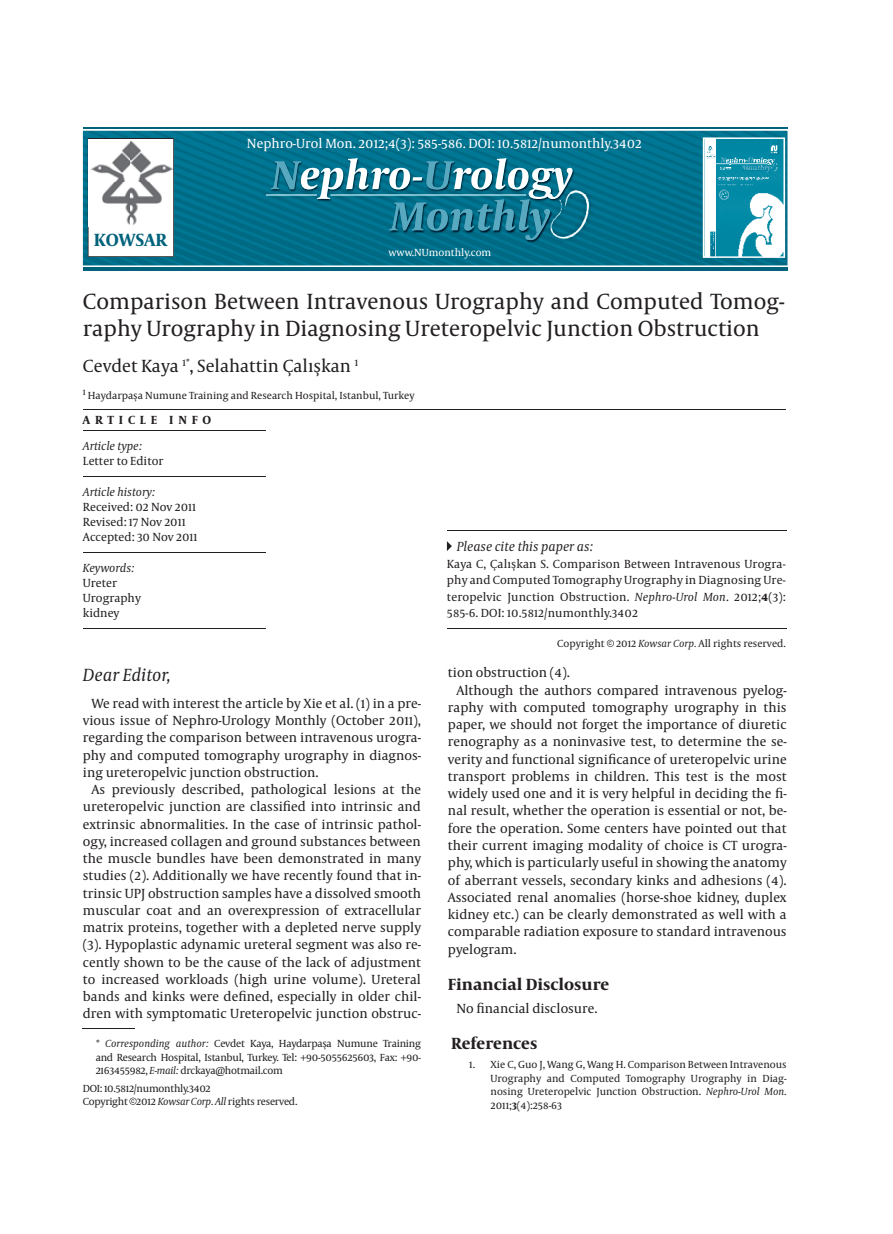
<style>
.page{position:relative;width:893px;height:1234px;background:#fff}
.page>*{position:absolute;margin:0;border:0;box-sizing:border-box;transform-origin:0 0}
.t1{font:22.5px/27px "Capitolium News";color:#231f20}
.t2{font:18px "Capitolium News";color:#231f20}
.t3{font:italic 18px "Capitolium News";color:#231f20}
.t4{font:700 18px "Capitolium News";color:#00627b}
.t5{font:700 16.5px "Capitolium News";color:#231f20}
.t6{font:13.5px/17.2px "Capitolium News";color:#231f20;text-align:justify}
.t7{font:13.5px "Capitolium News";color:#fff}
.t8{font:italic 13.5px "Capitolium News";color:#231f20}
.t9{font:12px/15px "Capitolium News";color:#231f20}
.t10{font:italic 12px "Capitolium News";color:#231f20}
.t11{font:700 12px "Capitolium News";letter-spacing:.4em;color:#231f20}
.t12{font:10.5px/13.5px "Capitolium News";color:#231f20;text-align:justify}
.t13{font:10.5px/12.6px "Capitolium News";letter-spacing:-.025em;color:#231f20}
.t14{font:10.5px "Capitolium News";color:#fff}
.s1{font-style:italic}
.s2{font-weight:700}
</style>
<div class="page">
<img style="left:83px;top:131px;width:704px;height:134px">
<svg style="left:88px;top:138px;width:86px;height:119px"></svg>
<img style="left:89px;top:138px;width:84px;height:88px">
<hr style="left:83px;top:267px;width:704px;height:4px;background:#00627b">
<hr style="left:83px;top:128px;width:704px;height:1px;background:#00627b">
<svg style="left:703px;top:137px;width:82px;height:121px"></svg>
<hr style="left:83px;top:409px;width:703px;height:1px;background:#231f20">
<hr style="left:83px;top:551px;width:183px;height:1px;background:#231f20">
<hr style="left:83px;top:627px;width:183px;height:1px;background:#231f20">
<hr style="left:83px;top:475px;width:183px;height:1px;background:#231f20">
<hr style="left:83px;top:429px;width:183px;height:1px;background:#231f20">
<svg style="left:447px;top:541px;width:5px;height:10px"></svg>
<hr style="left:447px;top:627px;width:340px;height:1px;background:#231f20">
<hr style="left:447px;top:530px;width:339px;height:1px;background:#231f20">
<svg style="left:607px;top:639px;width:7px;height:7px"></svg>
<svg style="left:129px;top:1097px;width:8px;height:7px"></svg>
<hr style="left:83px;top:1027px;width:52px;height:1px;background:#231f20">
<p class="t7" style="left:247px;top:136px;width:396px">Nephro-Urol Mon. 2012;4(3): 585-586. DoI: 10.5812/numonthly.3402</p>
<h2 class="t4" style="left:94px;top:230px;width:75px">KOWSAR</h2>
<p class="t14" style="left:389px;top:247px;width:104px">www.NUmonthly.com</p>
<h1 class="t1" style="left:83px;top:288px;width:703px">Comparison Between Intravenous Urography and Computed Tomog&shy;raphy Urography in Diagnosing Ureteropelvic Junction obstruction</h1>
<h2 class="t2" style="left:83px;top:356px;width:277px">Cevdet Kaya <sup>1*</sup>, Selahattin Çalışkan <sup>1</sup></h2>
<p class="t12" style="left:83px;top:389px;width:333px"><sup>1</sup> haydarpaşa Numune Training and Research hospital, Istanbul, Turkey</p>
<p class="t11" style="left:83px;top:413px;width:130px">ARTICLE INFO</p>
<p class="t10" style="left:83px;top:439px;width:61px">Article type:</p>
<p class="t9" style="left:83px;top:453px;width:82px">letter to Editor</p>
<p class="t10" style="left:83px;top:485px;width:74px">Article history:</p>
<p class="t9" style="left:83px;top:499px;width:116px">Received: 02 Nov 2011<br>Revised: 17 Nov 2011<br>Accepted: 30 Nov 2011</p>
<p class="t10" style="left:83px;top:561px;width:53px">Keywords:</p>
<p class="t9" style="left:83px;top:575px;width:59px">Ureter<br>Urography kidney</p>
<h2 class="t3" style="left:83px;top:664px;width:89px">Dear Editor,</h2>
<p class="t6" style="left:83px;top:694px;width:340px;text-indent:9px">We read with interest the article by Xie et al. (1) in a pre&shy;vious issue of Nephro-Urology Monthly (october 2011), regarding the comparison between intravenous urogra&shy;phy and computed tomography urography in diagnos&shy;ing ureteropelvic junction obstruction.</p>
<p class="t6" style="left:83px;top:780px;width:340px;text-indent:9px">As previously described, pathological lesions at the ureteropelvic junction are classified into intrinsic and extrinsic abnormalities. In the case of intrinsic pathol&shy;ogy, increased collagen and ground substances between the muscle bundles have been demonstrated in many studies (2). Additionally we have recently found that in&shy;trinsic UPJ obstruction samples have a dissolved smooth muscular coat and an overexpression of extracellular matrix proteins, together with a depleted nerve supply (3). hypoplastic adynamic ureteral segment was also re&shy;cently shown to be the cause of the lack of adjustment to increased workloads (high urine volume). Ureteral bands and kinks were defined, especially in older chil&shy;dren with symptomatic Ureteropelvic junction obstruc-</p>
<p class="t12" style="left:96px;top:1036px;width:327px">* <span class="s1">Corresponding author:</span> Cevdet Kaya, haydarpaşa Numune Training and Research hospital, Istanbul, Turkey. Tel: +90-5055625603, Fax: +90- 2163455982, <span class="s1">E-mail:</span> drckaya@hotmail.com</p>
<p class="t13" style="left:83px;top:1082px;width:216px">DoI: 10.5812/numonthly.3402<br>Copyright <sup>c</sup> 2012 <span class="s1">Kowsar Corp. All</span> rights reserved.</p>
<p class="t8" style="left:457px;top:539px;width:138px">Please cite this paper as:</p>
<p class="t9" style="left:447px;top:555px;width:340px;line-height:16.5px;text-align:justify">Kaya C, Çalışkan S. Comparison Between Intravenous Urogra&shy;phy and Computed Tomography Urography in Diagnosing Ure&shy;teropelvic Junction obstruction. <span class="s1">Nephro-Urol Mon</span>. 2012;<span class="s2">4</span>(3):<br>585-6. DoI: 10.5812/numonthly.3402</p>
<p class="t12" style="left:557px;top:636px;width:230px">Copyright <sup>c</sup> 2012 <span class="s1">Kowsar Corp.</span> All rights reserved.</p>
<p class="t6" style="left:448px;top:664px;width:123px">tion obstruction (4).</p>
<p class="t6" style="left:456px;top:681px;width:332px">Although the authors compared intravenous pyelog-</p>
<p class="t6" style="left:448px;top:698px;width:340px">raphy with computed tomography urography in this</p>
<p class="t6" style="left:448px;top:716px;width:340px">paper, we should not forget the importance of diuretic</p>
<p class="t6" style="left:448px;top:733px;width:340px">renography as a noninvasive test, to determine the se-</p>
<p class="t6" style="left:448px;top:750px;width:340px">verity and functional significance of ureteropelvic urine</p>
<p class="t6" style="left:448px;top:767px;width:340px">transport problems in children. This test is the most</p>
<p class="t6" style="left:448px;top:785px;width:340px">widely used one and it is very helpful in deciding the fi-</p>
<p class="t6" style="left:448px;top:802px;width:340px">nal result, whether the operation is essential or not, be-</p>
<p class="t6" style="left:448px;top:819px;width:340px">fore the operation. Some centers have pointed out that</p>
<p class="t6" style="left:448px;top:836px;width:340px">their current imaging modality of choice is CT urogra-</p>
<p class="t6" style="left:448px;top:854px;width:340px">phy, which is particularly useful in showing the anatomy</p>
<p class="t6" style="left:448px;top:871px;width:340px">of aberrant vessels, secondary kinks and adhesions (4).</p>
<p class="t6" style="left:448px;top:888px;width:340px">Associated renal anomalies (horse-shoe kidney, duplex</p>
<p class="t6" style="left:448px;top:905px;width:340px">kidney etc.) can be clearly demonstrated as well with a</p>
<p class="t6" style="left:448px;top:923px;width:340px">comparable radiation exposure to standard intravenous</p>
<p class="t6" style="left:448px;top:940px;width:70px">pyelogram.</p>
<p class="t5" style="left:448px;top:974px;width:163px">Financial Disclosure</p>
<p class="t6" style="left:456px;top:999px;width:143px">No financial disclosure.</p>
<p class="t5" style="left:451px;top:1033px;width:88px">References</p>
<p class="t12" style="left:490px;top:1057px;width:298px;text-indent:-21px">1. Xie C, Guo J, Wang G, Wang h. Comparison Between Intravenous Urography and Computed Tomography Urography in Diag&shy;nosing Ureteropelvic Junction obstruction. <span class="s1">Nephro-Urol Mon</span>.<br>2011;<span class="s2">3</span>(4):258-63</p>
</div>
